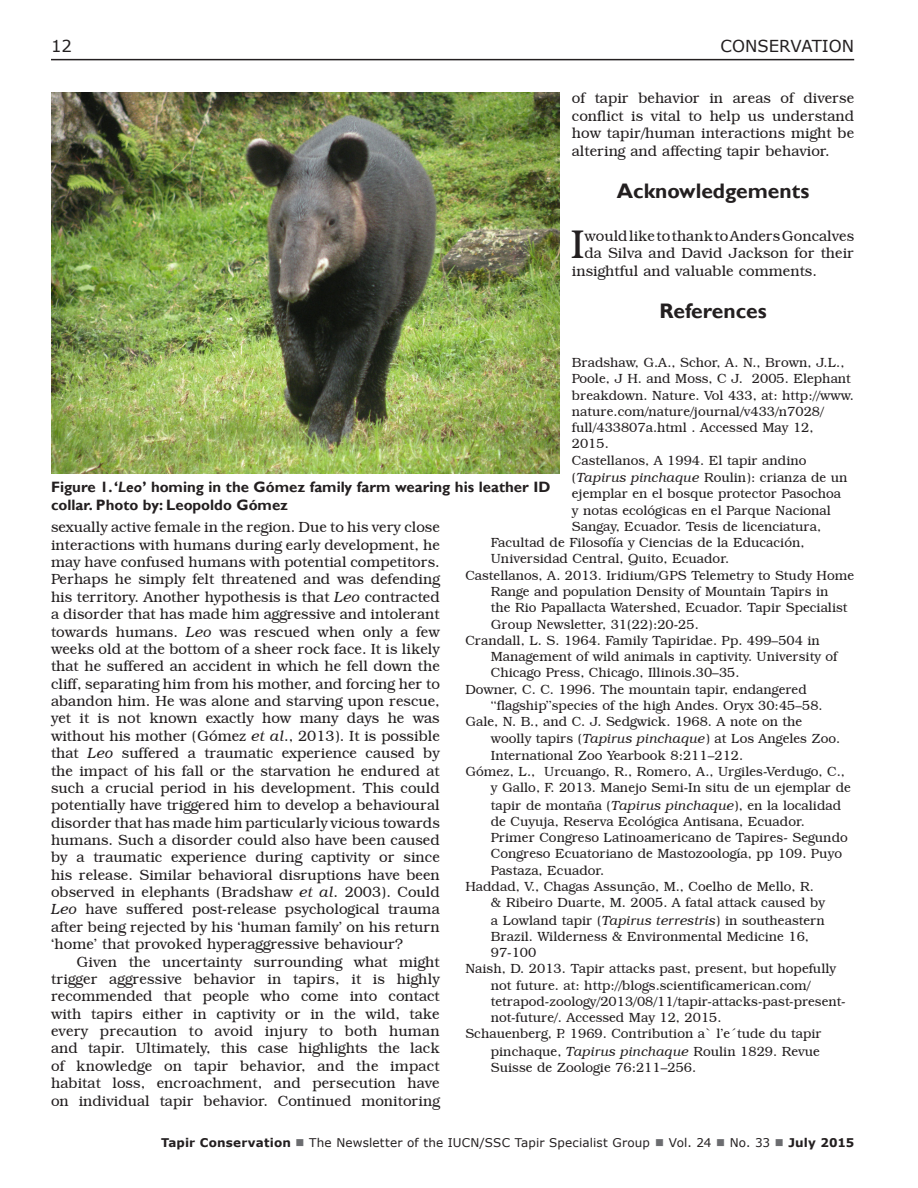
<style>
.page{position:relative;width:918px;height:1188px;background:#fff}
.page>*{position:absolute;margin:0;border:0;box-sizing:border-box;transform-origin:0 0}
.D-Firstparanobold{font:300 40.95px "Bookman IT Cby BT";color:#231f20}
.D-Header{font:700 21px "Gill Sans";color:#231f20}
.t1{font:16.5px "Verdana";color:#231f20}
.D-Body{font:300 15px/17.4px "Bookman IT Cby BT";color:#231f20;text-align:justify}
.D-Firstparanobold-2{font:300 15px "Bookman IT Cby BT";color:#231f20}
.t2{font:700 15px/18px "Gill Sans";color:#231f20}
.D-References{font:300 13.5px/16.2px "Bookman IT Cby BT";color:#231f20}
.t3{font:12px "Verdana";letter-spacing:.01em;color:#231f20}
.s1{font-style:italic}
.s2{font-weight:700}
.s3{color:#6c6d70}
</style>
<div class="page">
<hr style="left:51px;top:59px;width:803px;height:1px;background:#231f20">
<img style="left:51px;top:92px;width:508px;height:381px">
<p class="t1" style="left:51px;top:34px;width:22px">12</p>
<p class="t1" style="left:721px;top:34px;width:135px">CONSERVATION</p>
<p class="D-Body" style="left:572px;top:90px;width:284px">of tapir behavior in areas of diverse conflict is vital to help us understand how tapir/human interactions might be altering and affecting tapir behavior.</p>
<p class="D-Header" style="left:617px;top:179px;width:194px">Acknowledgements</p>
<p class="D-Firstparanobold" style="left:571px;top:220px;width:15px">I</p>
<p class="D-Firstparanobold-2" style="left:584px;top:227px;width:271px">would like to thank to Anders Goncalves</p>
<p class="D-Firstparanobold-2" style="left:584px;top:244px;width:271px">da Silva and David Jackson for their</p>
<p class="D-Firstparanobold-2" style="left:572px;top:262px;width:247px">insightful and valuable comments.</p>
<p class="D-Header" style="left:659px;top:299px;width:109px">References</p>
<p class="D-References" style="left:572px;top:354px;width:283px">Bradshaw, G.A., Schor, A. N., Brown, J.L., Poole, J H. and Moss, C J. 2005. Elephant breakdown. Nature. Vol 433, at: http://www. nature.com/nature/journal/v433/n7028/ full/433807a.html . Accessed May 12, 2015.</p>
<p class="D-References" style="left:572px;top:452px;width:236px">Castellanos, A 1994. El tapir andino</p>
<p class="D-References" style="left:572px;top:469px;width:277px">(<span class="s1">Tapirus pinchaque</span> Roulin): crianza de un</p>
<p class="D-References" style="left:572px;top:486px;width:271px">ejemplar en el bosque protector Pasochoa</p>
<p class="D-References" style="left:572px;top:502px;width:261px">y notas ecológicas en el Parque Nacional</p>
<p class="D-References" style="left:572px;top:518px;width:251px">Sangay, Ecuador. Tesis de licenciatura,</p>
<p class="D-References" style="left:491px;top:534px;width:315px">Facultad de Filosofía y Ciencias de la Educación,</p>
<p class="D-References" style="left:491px;top:551px;width:240px">Universidad Central, Quito, Ecuador.</p>
<p class="D-References" style="left:491px;top:567px;width:365px;text-indent:-26px">Castellanos, A. 2013. Iridium/GPS Telemetry to Study Home Range and population Density of Mountain Tapirs in<br>the Rio Papallacta Watershed, Ecuador. Tapir Specialist Group Newsletter, 31(22):20-25.</p>
<p class="D-References" style="left:491px;top:632px;width:348px;text-indent:-26px">Crandall, L. S. 1964. Family Tapiridae. Pp. 499–504 in<br>Management of wild animals in captivity. University of<br>Chicago Press, Chicago, Illinois.30–35.</p>
<p class="D-References" style="left:491px;top:681px;width:333px;text-indent:-26px">Downer, C. C. 1996. The mountain tapir, endangered ‘‘flagship’’species of the high Andes. Oryx 30:45–58.</p>
<p class="D-References" style="left:491px;top:713px;width:351px;line-height:16.8px;text-indent:-26px">Gale, N. B., and C. J. Sedgwick. 1968. A note on the woolly tapirs (<span class="s1">Tapirus pinchaque</span>) at Los Angeles Zoo.<br>International Zoo Yearbook 8:211–212.</p>
<p class="D-References" style="left:491px;top:763px;width:362px;text-indent:-26px">Gómez, L., Urcuango, R., Romero, A., Urgiles-Verdugo, C., y Gallo, F. 2013. Manejo Semi-In situ de un ejemplar de tapir de montaña (<span class="s1">Tapirus pinchaque</span>), en la localidad de Cuyuja, Reserva Ecológica Antisana, Ecuador.<br>Primer Congreso Latinoamericano de Tapires- Segundo Congreso Ecuatoriano de Mastozoología, pp 109. Puyo Pastaza, Ecuador.</p>
<p class="D-References" style="left:491px;top:878px;width:336px;text-indent:-26px">Haddad, V., Chagas Assunção, M., Coelho de Mello, R. &amp; Ribeiro Duarte, M. 2005. A fatal attack caused by a Lowland tapir (<span class="s1">Tapirus terrestris</span>) in southeastern Brazil. Wilderness &amp; Environmental Medicine 16, 97-100</p>
<p class="D-References" style="left:491px;top:961px;width:356px;text-indent:-26px">Naish, D. 2013. Tapir attacks past, present, but hopefully not future. at: http://blogs.scientificamerican.com/ tetrapod-zoology/2013/08/11/tapir-attacks-past-present&shy;not-future/. Accessed May 12, 2015.</p>
<p class="D-References" style="left:491px;top:1026px;width:333px;line-height:16.8px;text-indent:-26px">Schauenberg, P. 1969. Contribution a` l’e´tude du tapir pinchaque, <span class="s1">Tapirus pinchaque</span> Roulin 1829. Revue<br>Suisse de Zoologie 76:211–256.</p>
<p class="t2" style="left:51px;top:478px;width:501px">Figure 1. ‘<span class="s1">Leo</span>’ homing in the Gómez family farm wearing his leather ID collar. Photo by: Leopoldo Gómez</p>
<p class="D-Body" style="left:51px;top:519px;width:390px">sexually active female in the region. Due to his very close interactions with humans during early development, he may have confused humans with potential competitors.<br>Perhaps he simply felt threatened and was defending his territory. Another hypothesis is that <span class="s1">Leo</span> contracted a disorder that has made him aggressive and intolerant towards humans. <span class="s1">Leo</span> was rescued when only a few weeks old at the bottom of a sheer rock face. It is likely that he suffered an accident in which he fell down the cliff, separating him from his mother, and forcing her to abandon him. He was alone and starving upon rescue, yet it is not known exactly how many days he was without his mother (Gómez <span class="s1">et al</span>., 2013). It is possible that <span class="s1">Leo</span> suffered a traumatic experience caused by the impact of his fall or the starvation he endured at such a crucial period in his development. This could potentially have triggered him to develop a behavioural disorder that has made him particularly vicious towards humans. Such a disorder could also have been caused by a traumatic experience during captivity or since his release. Similar behavioral disruptions have been observed in elephants (Bradshaw <span class="s1">et al</span>. 2003). Could <span class="s1">Leo</span> have suffered post-release psychological trauma after being rejected by his ‘human family’ on his return ‘home’ that provoked hyperaggressive behaviour?</p>
<p class="D-Body" style="left:51px;top:953px;width:390px;text-indent:26px">Given the uncertainty surrounding what might trigger aggressive behavior in tapirs, it is highly recommended that people who come into contact with tapirs either in captivity or in the wild, take every precaution to avoid injury to both human and tapir. Ultimately, this case highlights the lack of knowledge on tapir behavior, and the impact habitat loss, encroachment, and persecution have on individual tapir behavior. Continued monitoring</p>
<p class="t3" style="left:161px;top:1135px;width:695px"><span class="s2">Tapir Conservation</span> <span class="s3">■</span> The Newsletter of the IUCN/SSC Tapir Specialist Group <span class="s3">■</span> Vol. 24 <span class="s3">■</span> No. 33 <span class="s3">■</span> <span class="s2">July 2015</span></p>
</div>
